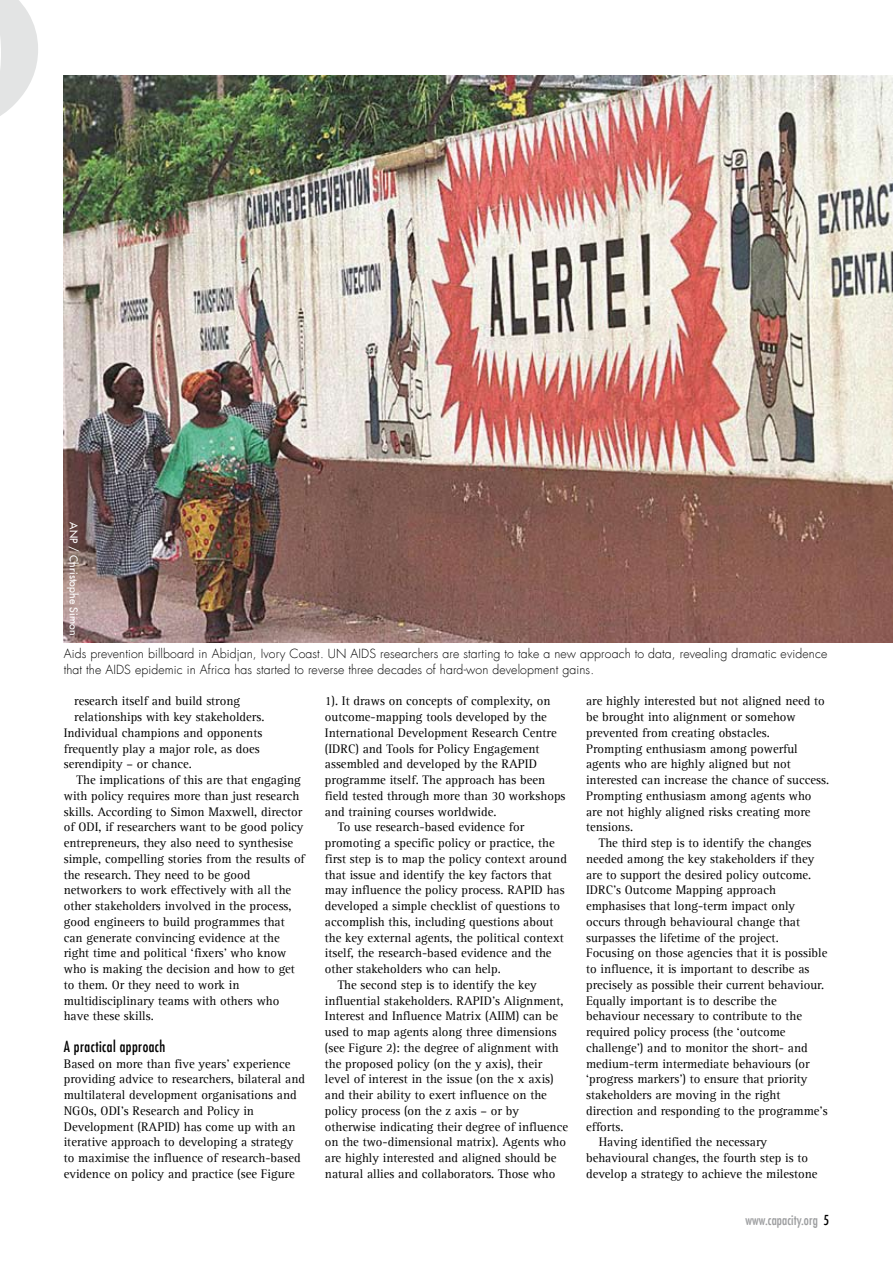
<style>
.page{position:relative;width:893px;height:1263px;background:#fff}
.page>*{position:absolute;margin:0;border:0;box-sizing:border-box;transform-origin:0 0}
.t1{font:condensed 15px "Futura LT";letter-spacing:.03em;color:#000}
.t2{font:condensed 13.5px "Futura LT";letter-spacing:.005em;color:#9c9d9f}
.t3{font:12.75px/15.8px "Agfa Rotis Serif";color:#000}
.t4{font:300 12.3px/15.8px "Futura LT";letter-spacing:.01em;color:#000}
.t5{font:10.5px "Futura LT";letter-spacing:.01em;color:#fff}
</style>
<div class="page">
<svg style="left:0;top:0;width:38px;height:116px"></svg>
<img style="left:64px;top:75px;width:829px;height:568px">
<p class="t5" style="left:81px;top:522px;width:114px;rotate:90deg">ANP / Christophe Simon</p>
<p class="t4" style="left:64px;top:646px;width:765px">Aids prevention billboard in Abidjan, Ivory Coast. UN AIDS researchers are starting to take a new approach to data, revealing dramatic evidence that the AIDS epidemic in Africa has started to reverse three decades of hard-won development gains.</p>
<p class="t3" style="left:74px;top:694px;width:167px">research itself and build strong</p>
<p class="t3" style="left:74px;top:709px;width:192px">relationships with key stakeholders.</p>
<p class="t3" style="left:64px;top:725px;width:200px">Individual champions and opponents</p>
<p class="t3" style="left:64px;top:741px;width:197px">frequently play a major role, as does</p>
<p class="t3" style="left:64px;top:757px;width:130px">serendipity – or chance.</p>
<p class="t3" style="left:77px;top:772px;width:226px">The implications of this are that engaging</p>
<p class="t3" style="left:64px;top:788px;width:237px">with policy requires more than just research</p>
<p class="t3" style="left:64px;top:804px;width:240px">skills. According to Simon Maxwell, director</p>
<p class="t3" style="left:64px;top:820px;width:241px">of ODI, if researchers want to be good policy</p>
<p class="t3" style="left:64px;top:835px;width:231px">entrepreneurs, they also need to synthesise</p>
<p class="t3" style="left:64px;top:851px;width:243px">simple, compelling stories from the results of</p>
<p class="t3" style="left:64px;top:867px;width:188px">the research. They need to be good</p>
<p class="t3" style="left:64px;top:883px;width:229px">networkers to work effectively with all the</p>
<p class="t3" style="left:64px;top:898px;width:229px">other stakeholders involved in the process,</p>
<p class="t3" style="left:64px;top:914px;width:222px">good engineers to build programmes that</p>
<p class="t3" style="left:64px;top:930px;width:218px">can generate convincing evidence at the</p>
<p class="t3" style="left:64px;top:946px;width:224px">right time and political ‘fixers’ who know</p>
<p class="t3" style="left:64px;top:961px;width:233px">who is making the decision and how to get</p>
<p class="t3" style="left:64px;top:977px;width:177px">to them. Or they need to work in</p>
<p class="t3" style="left:64px;top:993px;width:217px">multidisciplinary teams with others who</p>
<p class="t3" style="left:64px;top:1009px;width:92px">have these skills.</p>
<p class="t1" style="left:64px;top:1037px;width:103px">A practical approach</p>
<p class="t3" style="left:64px;top:1056px;width:243px">Based on more than five years’ experience providing advice to researchers, bilateral and multilateral development organisations and NGOs, ODI’s Research and Policy in Development (RAPID) has come up with an iterative approach to developing a strategy to maximise the influence of research-based evidence on policy and practice (see Figure</p>
<p class="t3" style="left:325px;top:694px;width:227px">1). It draws on concepts of complexity, on</p>
<p class="t3" style="left:325px;top:709px;width:223px">outcome-mapping tools developed by the</p>
<p class="t3" style="left:325px;top:725px;width:233px">International Development Research Centre</p>
<p class="t3" style="left:325px;top:741px;width:216px">(IDRC) and Tools for Policy Engagement</p>
<p class="t3" style="left:325px;top:757px;width:214px">assembled and developed by the RAPID</p>
<p class="t3" style="left:325px;top:772px;width:222px">programme itself. The approach has been</p>
<p class="t3" style="left:325px;top:788px;width:242px">field tested through more than 30 workshops</p>
<p class="t3" style="left:325px;top:804px;width:173px">and training courses worldwide.</p>
<p class="t3" style="left:338px;top:820px;width:188px">To use research-based evidence for</p>
<p class="t3" style="left:325px;top:835px;width:231px">promoting a specific policy or practice, the</p>
<p class="t3" style="left:325px;top:851px;width:244px">first step is to map the policy context around</p>
<p class="t3" style="left:325px;top:867px;width:228px">that issue and identify the key factors that</p>
<p class="t3" style="left:325px;top:883px;width:241px">may influence the policy process. RAPID has</p>
<p class="t3" style="left:325px;top:898px;width:237px">developed a simple checklist of questions to</p>
<p class="t3" style="left:325px;top:914px;width:230px">accomplish this, including questions about</p>
<p class="t3" style="left:325px;top:930px;width:240px">the key external agents, the political context</p>
<p class="t3" style="left:325px;top:946px;width:228px">itself, the research-based evidence and the</p>
<p class="t3" style="left:325px;top:961px;width:177px">other stakeholders who can help.</p>
<p class="t3" style="left:338px;top:977px;width:201px">The second step is to identify the key</p>
<p class="t3" style="left:325px;top:993px;width:240px">influential stakeholders. RAPID’s Alignment,</p>
<p class="t3" style="left:325px;top:1009px;width:235px">Interest and Influence Matrix (AIIM) can be</p>
<p class="t3" style="left:325px;top:1024px;width:233px">used to map agents along three dimensions</p>
<p class="t3" style="left:325px;top:1040px;width:235px">(see Figure 2): the degree of alignment with</p>
<p class="t3" style="left:325px;top:1056px;width:219px">the proposed policy (on the y axis), their</p>
<p class="t3" style="left:325px;top:1072px;width:230px">level of interest in the issue (on the x axis)</p>
<p class="t3" style="left:325px;top:1087px;width:223px">and their ability to exert influence on the</p>
<p class="t3" style="left:325px;top:1103px;width:196px">policy process (on the z axis – or by</p>
<p class="t3" style="left:325px;top:1119px;width:245px">otherwise indicating their degree of influence</p>
<p class="t3" style="left:325px;top:1135px;width:243px">on the two-dimensional matrix). Agents who</p>
<p class="t3" style="left:325px;top:1150px;width:233px">are highly interested and aligned should be</p>
<p class="t3" style="left:325px;top:1166px;width:232px">natural allies and collaborators. Those who</p>
<p class="t3" style="left:586px;top:694px;width:245px">are highly interested but not aligned need to be brought into alignment or somehow prevented from creating obstacles.<br>Prompting enthusiasm among powerful agents who are highly aligned but not interested can increase the chance of success.<br>Prompting enthusiasm among agents who are not highly aligned risks creating more tensions.</p>
<p class="t3" style="left:599px;top:835px;width:214px">The third step is to identify the changes</p>
<p class="t3" style="left:586px;top:851px;width:230px">needed among the key stakeholders if they</p>
<p class="t3" style="left:586px;top:867px;width:227px">are to support the desired policy outcome.</p>
<p class="t3" style="left:586px;top:883px;width:191px">IDRC’s Outcome Mapping approach</p>
<p class="t3" style="left:586px;top:898px;width:211px">emphasises that long-term impact only</p>
<p class="t3" style="left:586px;top:914px;width:215px">occurs through behavioural change that</p>
<p class="t3" style="left:586px;top:930px;width:194px">surpasses the lifetime of the project.</p>
<p class="t3" style="left:586px;top:946px;width:243px">Focusing on those agencies that it is possible</p>
<p class="t3" style="left:586px;top:961px;width:225px">to influence, it is important to describe as</p>
<p class="t3" style="left:586px;top:977px;width:240px">precisely as possible their current behaviour.</p>
<p class="t3" style="left:586px;top:993px;width:192px">Equally important is to describe the</p>
<p class="t3" style="left:586px;top:1009px;width:218px">behaviour necessary to contribute to the</p>
<p class="t3" style="left:586px;top:1024px;width:201px">required policy process (the ‘outcome</p>
<p class="t3" style="left:586px;top:1040px;width:223px">challenge’) and to monitor the short- and</p>
<p class="t3" style="left:586px;top:1056px;width:225px">medium-term intermediate behaviours (or</p>
<p class="t3" style="left:586px;top:1072px;width:223px">‘progress markers’) to ensure that priority</p>
<p class="t3" style="left:586px;top:1087px;width:196px">stakeholders are moving in the right</p>
<p class="t3" style="left:586px;top:1103px;width:243px">direction and responding to the programme’s</p>
<p class="t3" style="left:586px;top:1119px;width:39px">efforts.</p>
<p class="t3" style="left:599px;top:1135px;width:170px">Having identified the necessary</p>
<p class="t3" style="left:586px;top:1150px;width:223px">behavioural changes, the fourth step is to</p>
<p class="t3" style="left:586px;top:1166px;width:233px">develop a strategy to achieve the milestone</p>
<p class="t2" style="left:745px;top:1212px;width:74px">www.capacity.org</p>
</div>
